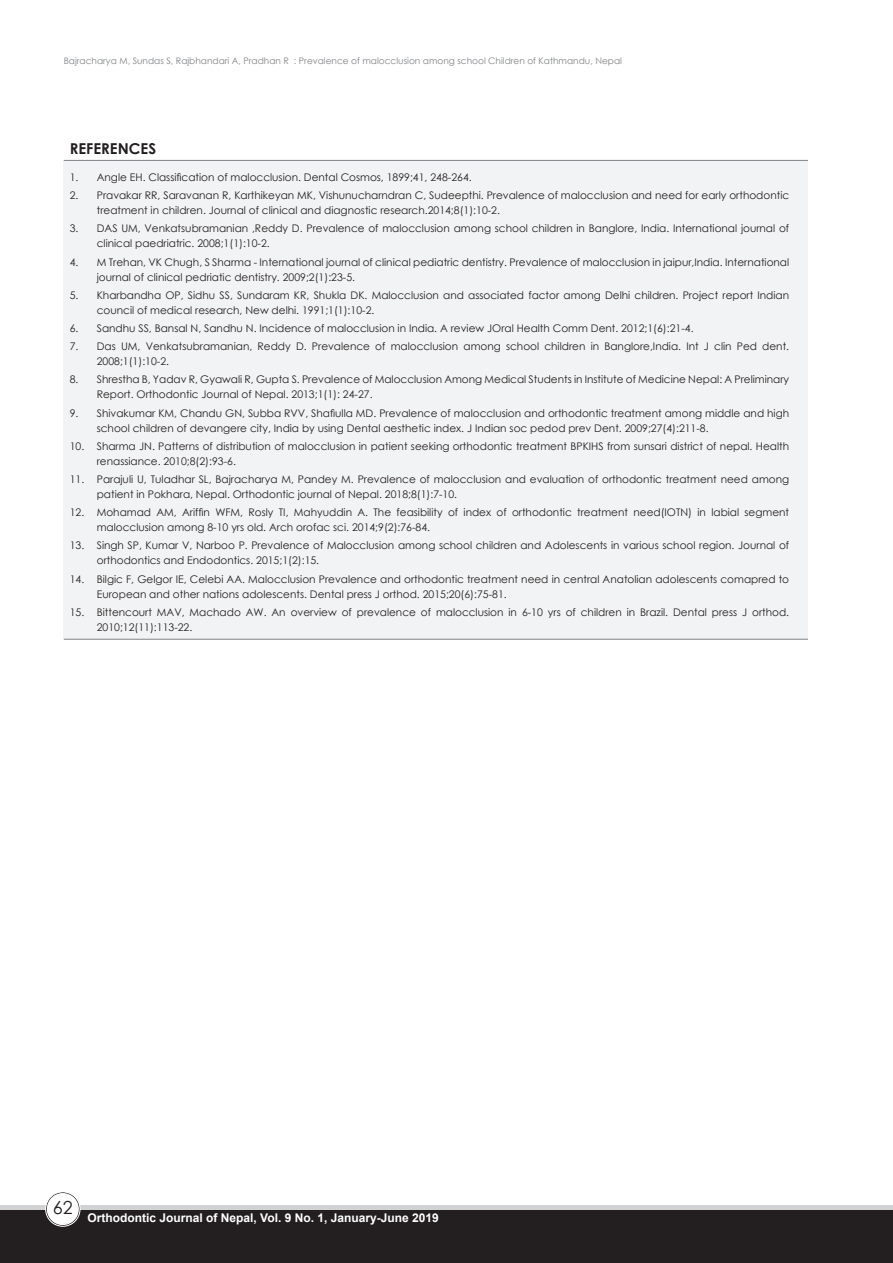
<style>
.page{position:relative;width:893px;height:1263px;background:#fff}
.page>*{position:absolute;margin:0;border:0;box-sizing:border-box;transform-origin:0 0}
.t1{font:18px "Century Gothic";color:#231f20}
.t2{font:700 15px "Century Gothic";color:#231f20}
.t3{font:700 12px "Arial";color:#fff}
.t4{font:10.5px/15px "Century Gothic";color:#231f20}
.t5{font:9px "Century Gothic";color:#808285}
</style>
<div class="page">
<div style="left:0;top:1205px;width:893px;height:58px;background:linear-gradient(to right,#d1d2d4,#d1d2d4)"></div>
<div style="left:0;top:1211px;width:893px;height:52px;background:#231f20"></div>
<div style="left:46px;top:1192px;width:33px;height:33px;background:#fff;border-radius:50%"></div>
<div style="left:46px;top:1192px;width:34px;height:34px;border:1px solid #231f20;border-radius:50%"></div>
<div style="left:45px;top:1191px;width:35px;height:36px;border:1px solid #fff;border-radius:50%"></div>
<div style="left:64px;top:160px;width:744px;height:479px;background:#f2f3f4"></div>
<hr style="left:64px;top:160px;width:744px;height:1px;background:#808285">
<hr style="left:64px;top:639px;width:744px;height:1px;background:#808285">
<p class="t5" style="left:64px;top:55px;width:560px">Bajracharya M, Sundas S, Rajbhandari A, Pradhan R : Prevalence of malocclusion among school Children of Kathmandu, Nepal</p>
<p class="t2" style="left:70px;top:138px;width:88px">REFERENCES</p>
<p class="t4" style="left:70px;top:170px;width:403px">1. Angle EH. Classification of malocclusion. Dental Cosmos, 1899;41, 248-264.</p>
<p class="t4" style="left:97px;top:188px;width:694px;text-indent:-27px">2. Pravakar RR, Saravanan R, Karthikeyan MK, Vishunucharndran C, Sudeepthi. Prevalence of malocclusion and need for early orthodontic treatment in children. Journal of clinical and diagnostic research.2014;8(1):10-2.</p>
<p class="t4" style="left:97px;top:221px;width:694px;text-indent:-27px">3. DAS UM, Venkatsubramanian ,Reddy D. Prevalence of malocclusion among school children in Banglore, India. International journal of clinical paedriatric. 2008;1(1):10-2.</p>
<p class="t4" style="left:97px;top:254px;width:694px;text-indent:-27px">4. M Trehan, VK Chugh, S Sharma - International journal of clinical pediatric dentistry. Prevalence of malocclusion in jaipur,India. International journal of clinical pedriatic dentistry. 2009;2(1):23-5.</p>
<p class="t4" style="left:97px;top:287px;width:694px;text-indent:-27px">5. Kharbandha OP, Sidhu SS, Sundaram KR, Shukla DK. Malocclusion and associated factor among Delhi children. Project report Indian council of medical research, New delhi. 1991;1(1):10-2.</p>
<p class="t4" style="left:70px;top:320px;width:625px">6. Sandhu SS, Bansal N, Sandhu N. Incidence of malocclusion in India. A review JOral Health Comm Dent. 2012;1(6):21-4.</p>
<p class="t4" style="left:97px;top:339px;width:694px;text-indent:-27px">7. Das UM, Venkatsubramanian, Reddy D. Prevalence of malocclusion among school children in Banglore,India. Int J clin Ped dent.<br>2008;1(1):10-2.</p>
<p class="t4" style="left:97px;top:372px;width:694px;text-indent:-27px">8. Shrestha B, Yadav R, Gyawali R, Gupta S. Prevalence of Malocclusion Among Medical Students in Institute of Medicine Nepal: A Preliminary<br>Report. Orthodontic Journal of Nepal. 2013;1(1): 24-27.</p>
<p class="t4" style="left:97px;top:405px;width:694px;text-indent:-27px">9. Shivakumar KM, Chandu GN, Subba RVV, Shafiulla MD. Prevalence of malocclusion and orthodontic treatment among middle and high school children of devangere city, India by using Dental aesthetic index. J Indian soc pedod prev Dent. 2009;27(4):211-8.</p>
<p class="t4" style="left:97px;top:438px;width:694px;text-indent:-27px">10. Sharma JN. Patterns of distribution of malocclusion in patient seeking orthodontic treatment BPKIHS from sunsari district of nepal. Health renassiance. 2010;8(2):93-6.</p>
<p class="t4" style="left:97px;top:471px;width:694px;text-indent:-27px">11. Parajuli U, Tuladhar SL, Bajracharya M, Pandey M. Prevalence of malocclusion and evaluation of orthodontic treatment need among patient in Pokhara, Nepal. Orthodontic journal of Nepal. 2018;8(1):7-10.</p>
<p class="t4" style="left:97px;top:505px;width:694px;text-indent:-27px">12. Mohamad AM, Ariffin WFM, Rosly TI, Mahyuddin A. The feasibility of index of orthodontic treatment need(IOTN) in labial segment malocclusion among 8-10 yrs old. Arch orofac sci. 2014;9(2):76-84.</p>
<p class="t4" style="left:97px;top:538px;width:694px;text-indent:-27px">13. Singh SP, Kumar V, Narboo P. Prevalence of Malocclusion among school children and Adolescents in various school region. Journal of orthodontics and Endodontics. 2015;1(2):15.</p>
<p class="t4" style="left:97px;top:571px;width:694px;text-indent:-27px">14. Bilgic F, Gelgor IE, Celebi AA. Malocclusion Prevalence and orthodontic treatment need in central Anatolian adolescents comapred to<br>European and other nations adolescents. Dental press J orthod. 2015;20(6):75-81.</p>
<p class="t4" style="left:97px;top:604px;width:694px;text-indent:-27px">15. Bittencourt MAV, Machado AW. An overview of prevalence of malocclusion in 6-10 yrs of children in Brazil. Dental press J orthod.<br>2010;12(11):113-22.</p>
<h1 class="t1" style="left:53px;top:1195px;width:21px">62</h1>
<p class="t3" style="left:88px;top:1209px;width:353px">Orthodontic Journal of Nepal, Vol. 9 No. 1, January-June 2019</p>
</div>
